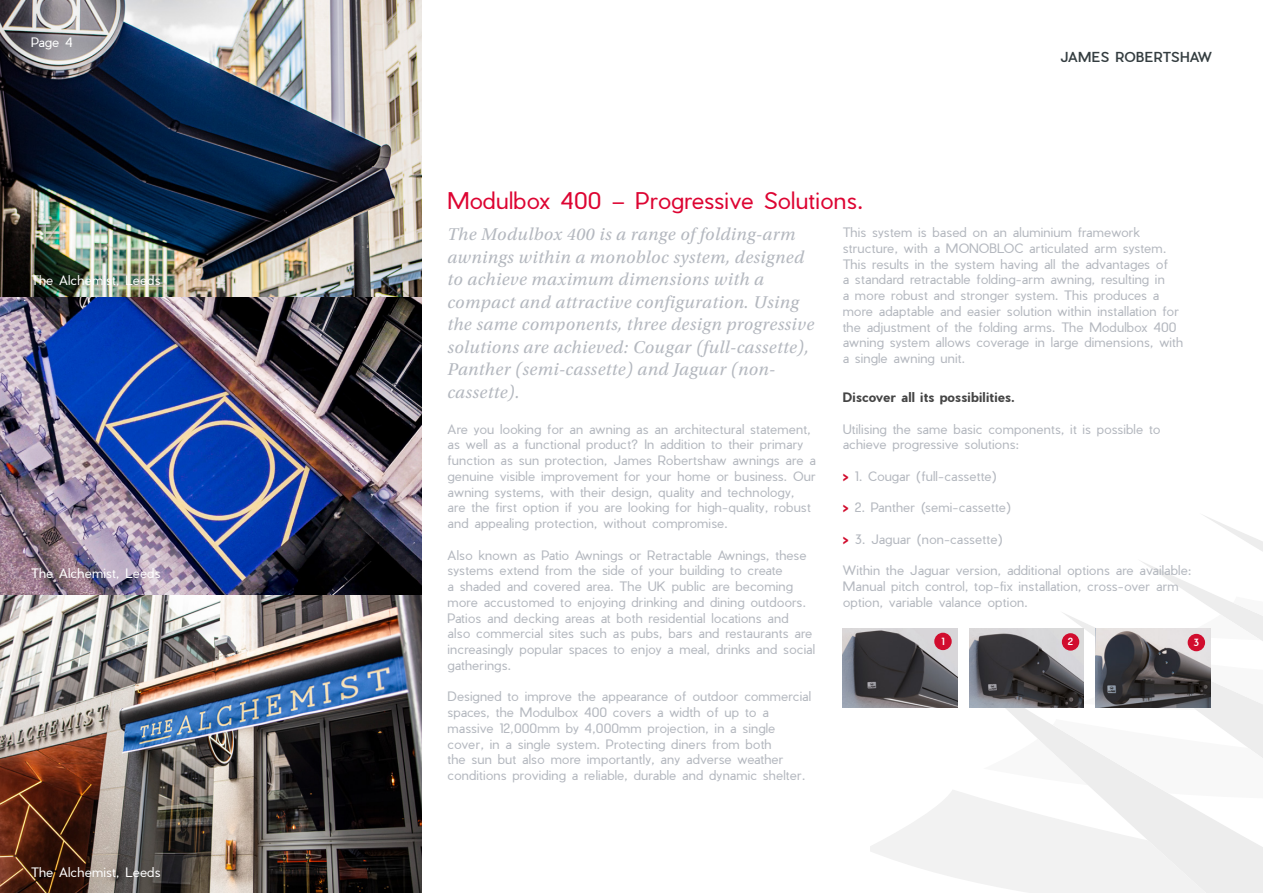
<style>
.page{position:relative;width:1263px;height:893px;background:#fff}
.page>*{position:absolute;margin:0;border:0;box-sizing:border-box;transform-origin:0 0}
.t1{font:300 22.5px "Pier Sans";letter-spacing:.01em;color:#dd0432}
.t2{font:italic 18px/22.5px "Utopia Std";letter-spacing:.025em;color:#b4b8bf}
.t3{font:500 13.5px "Pier Sans";letter-spacing:.03em;color:#343d40}
.t4{font:300 12.75px/15.8px "Pier Sans";letter-spacing:.015em;color:#b4b8bf}
.t5{font:300 12.75px "Pier Sans";letter-spacing:.015em;color:#fff}
.t6{font:700 12.75px "Pier Sans";letter-spacing:.025em;color:#454545}
.t7{font:500 9.75px "Pier Sans";color:#fff}
.s1{font-weight:700;color:#d10d2e}
</style>
<div class="page">
<svg style="left:871px;top:515px;width:392px;height:378px"></svg>
<img style="left:0;top:0;width:421px;height:297px">
<img style="left:0;top:297px;width:421px;height:299px">
<img style="left:0;top:596px;width:421px;height:297px">
<img style="left:969px;top:628px;width:115px;height:79px">
<img style="left:1095px;top:628px;width:115px;height:79px">
<img style="left:843px;top:628px;width:114px;height:80px">
<div style="left:934px;top:633px;width:18px;height:17px;background:#d10d2e;border-radius:50%"></div>
<div style="left:1062px;top:633px;width:17px;height:18px;background:#d10d2e;border-radius:50%"></div>
<div style="left:1188px;top:634px;width:17px;height:17px;background:#d10d2e;border-radius:50%"></div>
<p class="t5" style="left:31px;top:34px;width:43px">Page 4</p>
<p class="t5" style="left:31px;top:272px;width:131px">The Alchemist, Leeds</p>
<p class="t5" style="left:31px;top:565px;width:131px">The Alchemist, Leeds</p>
<p class="t5" style="left:31px;top:864px;width:131px">The Alchemist, Leeds</p>
<h1 class="t1" style="left:447px;top:186px;width:417px">Modulbox 400 – Progressive Solutions.</h1>
<p class="t3" style="left:1060px;top:48px;width:153px">JAMES ROBERTSHAW</p>
<p class="t2" style="left:447px;top:223px;width:368px">The Modulbox 400 is a range of folding-arm awnings within a monobloc system, designed to achieve maximum dimensions with a compact and attractive configuration. Using the same components, three design progressive solutions are achieved: Cougar (full-cassette), Panther (semi-cassette) and Jaguar (non&shy;cassette).</p>
<p class="t4" style="left:448px;top:421px;width:370px">Are you looking for an awning as an architectural statement, as well as a functional product? In addition to their primary function as sun protection, James Robertshaw awnings are a genuine visible improvement for your home or business. Our awning systems, with their design, quality and technology,<br>are the first option if you are looking for high-quality, robust and appealing protection, without compromise.</p>
<p class="t4" style="left:448px;top:547px;width:369px">Also known as Patio Awnings or Retractable Awnings, these systems extend from the side of your building to create<br>a shaded and covered area. The UK public are becoming more accustomed to enjoying drinking and dining outdoors.<br>Patios and decking areas at both residential locations and<br>also commercial sites such as pubs, bars and restaurants are increasingly popular spaces to enjoy a meal, drinks and social gatherings.</p>
<p class="t4" style="left:448px;top:689px;width:365px">Designed to improve the appearance of outdoor commercial spaces, the Modulbox 400 covers a width of up to a massive 12,000mm by 4,000mm projection, in a single cover, in a single system. Protecting diners from both<br>the sun but also more importantly, any adverse weather conditions providing a reliable, durable and dynamic shelter.</p>
<p class="t4" style="left:843px;top:224px;width:342px">This system is based on an aluminium framework structure, with a MONOBLOC articulated arm system.<br>This results in the system having all the advantages of<br>a standard retractable folding-arm awning, resulting in<br>a more robust and stronger system. This produces a more adaptable and easier solution within installation for the adjustment of the folding arms. The Modulbox 400 awning system allows coverage in large dimensions, with a single awning unit.</p>
<p class="t6" style="left:843px;top:388px;width:174px">Discover all its possibilities.</p>
<p class="t4" style="left:843px;top:421px;width:319px">Utilising the same basic components, it is possible to achieve progressive solutions:</p>
<p class="t4" style="left:843px;top:468px;width:156px"><span class="s1">&gt;</span> 1. Cougar (full-cassette)</p>
<p class="t4" style="left:843px;top:500px;width:170px"><span class="s1">&gt;</span> 2. Panther (semi-cassette)</p>
<p class="t4" style="left:843px;top:531px;width:161px"><span class="s1">&gt;</span> 3. Jaguar (non-cassette)</p>
<p class="t4" style="left:843px;top:563px;width:350px">Within the Jaguar version, additional options are available:<br>Manual pitch control, top-fix installation, cross-over arm option, variable valance option.</p>
<p class="t7" style="left:941px;top:635px;width:5px">1</p>
<p class="t7" style="left:1068px;top:635px;width:7px">2</p>
<p class="t7" style="left:1193px;top:636px;width:7px">3</p>
</div>
